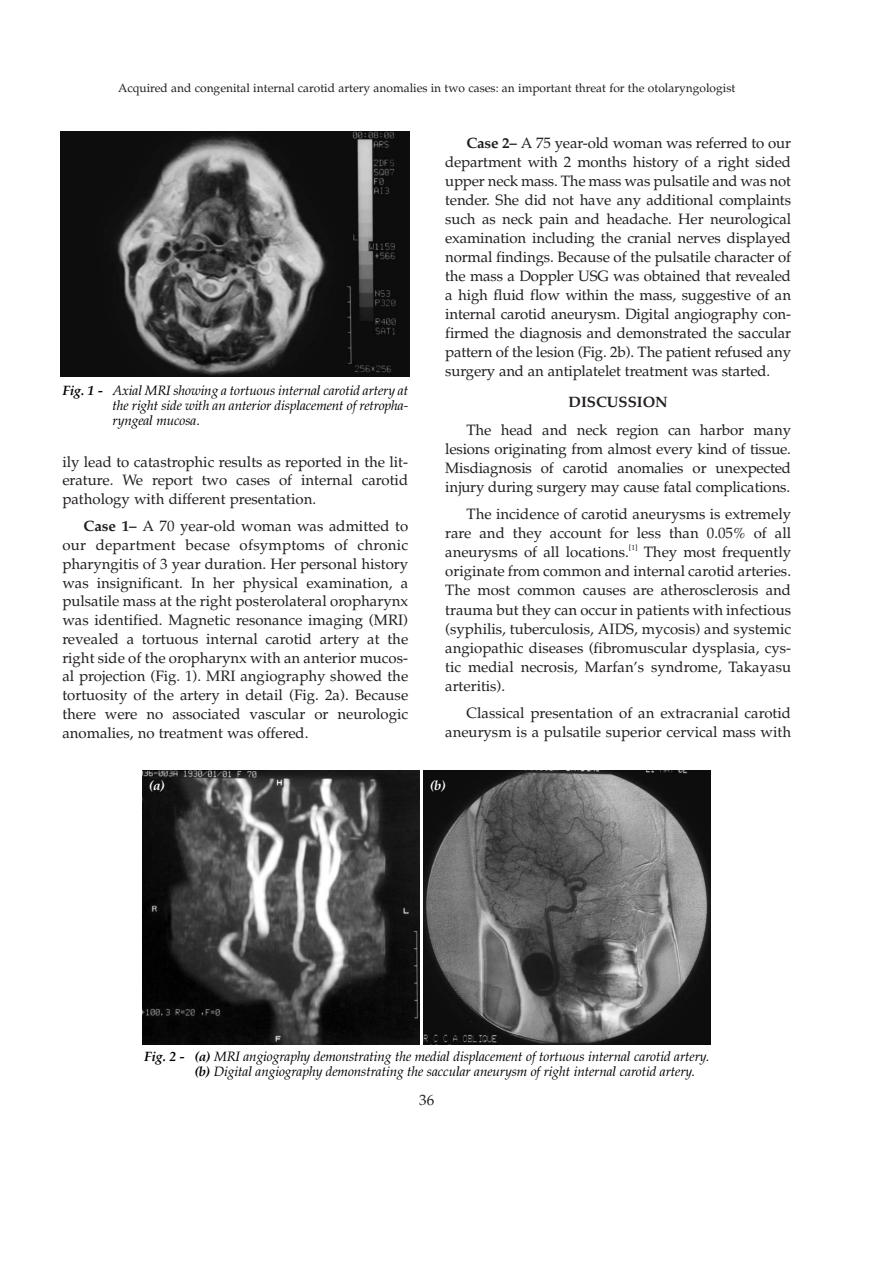
<style>
.page{position:relative;width:893px;height:1263px;background:#fff}
.page>*{position:absolute;margin:0;border:0;box-sizing:border-box;transform-origin:0 0}
.t1{font:15px/19px "Palatino Turk";color:#231f20;text-align:justify}
.t2{font:15px "Palatino Turk B";color:#231f20}
.t3{font:13.5px/15px "Palatino Turk I";letter-spacing:-.01em;color:#000;text-align:justify}
.t4{font:13.5px "Palatino Turk BI";color:#fff}
.t5{font:12px "Palatino Turk";color:#231f20}
.t6{font:7.5px "Palatino Turk";color:#231f20}
.s1{font-family:"Palatino Turk BI"}
.s2{font-family:"Palatino Turk B"}
</style>
<div class="page">
<img style="left:61px;top:132px;width:348px;height:245px">
<img style="left:143px;top:771px;width:276px;height:273px">
<img style="left:424px;top:771px;width:286px;height:273px">
<p class="t5" style="left:118px;top:84px;width:618px">Acquired and congenital internal carotid artery anomalies in two cases: an important threat for the otolaryngologist</p>
<p class="t3" style="left:113px;top:384px;width:297px;text-indent:-50px"><span class="s1">Fig. 1 -</span> Axial MRI showing a tortuous internal carotid artery at the right side with an anterior displacement of retropha&shy;ryngeal mucosa.</p>
<p class="t1" style="left:62px;top:455px;width:347px">ily lead to catastrophic results as reported in the lit&shy;erature. We report two cases of internal carotid pathology with different presentation.</p>
<p class="t1" style="left:62px;top:519px;width:347px;text-indent:21px"><span class="s2">Case 1–</span> A 70 year-old woman was admitted to our department becase ofsymptoms of chronic pharyngitis of 3 year duration. Her personal history was insignificant. In her physical examination, a pulsatile mass at the right posterolateral oropharynx was identified. Magnetic resonance imaging (MRI) revealed a tortuous internal carotid artery at the right side of the oropharynx with an anterior mucos&shy;al projection (Fig. 1). MRI angiography showed the tortuosity of the artery in detail (Fig. 2a). Because there were no associated vascular or neurologic anomalies, no treatment was offered.</p>
<p class="t1" style="left:445px;top:136px;width:347px;text-indent:21px"><span class="s2">Case 2–</span> A 75 year-old woman was referred to our department with 2 months history of a right sided upper neck mass. The mass was pulsatile and was not tender. She did not have any additional complaints such as neck pain and headache. Her neurological examination including the cranial nerves displayed normal findings. Because of the pulsatile character of the mass a Doppler USG was obtained that revealed a high fluid flow within the mass, suggestive of an internal carotid aneurysm. Digital angiography con&shy;firmed the diagnosis and demonstrated the saccular pattern of the lesion (Fig. 2b). The patient refused any surgery and an antiplatelet treatment was started.</p>
<p class="t2" style="left:568px;top:397px;width:101px">DISCUSSION</p>
<p class="t1" style="left:445px;top:423px;width:347px;text-indent:21px">The head and neck region can harbor many lesions originating from almost every kind of tissue.<br>Misdiagnosis of carotid anomalies or unexpected injury during surgery may cause fatal complications.</p>
<p class="t1" style="left:445px;top:507px;width:347px;text-indent:21px">The incidence of carotid aneurysms is extremely rare and they account for less than 0.05% of all aneurysms of all locations.</p>
<p class="t6" style="left:629px;top:545px;width:10px">[1]</p>
<p class="t1" style="left:445px;top:545px;width:347px;text-indent:198px">They most frequently originate from common and internal carotid arteries.<br>The most common causes are atherosclerosis and trauma but they can occur in patients with infectious (syphilis, tuberculosis, AIDS, mycosis) and systemic angiopathic diseases (fibromuscular dysplasia, cys&shy;tic medial necrosis, Marfan’s syndrome, Takayasu arteritis).</p>
<p class="t1" style="left:445px;top:706px;width:347px;text-align:right">Classical presentation of an extracranial carotid aneurysm is a pulsatile superior cervical mass with</p>
<p class="t4" style="left:149px;top:780px;width:18px">(a)</p>
<p class="t4" style="left:430px;top:780px;width:17px">(b)</p>
<p class="t3" style="left:194px;top:1050px;width:516px;text-indent:-50px"><span class="s1">Fig. 2 - (a)</span> MRI angiography demonstrating the medial displacement of tortuous internal carotid artery. <span class="s1">(b)</span> Digital angiography demonstrating the saccular aneurysm of right internal carotid artery.</p>
<p class="t1" style="left:419px;top:1093px;width:16px">36</p>
</div>
